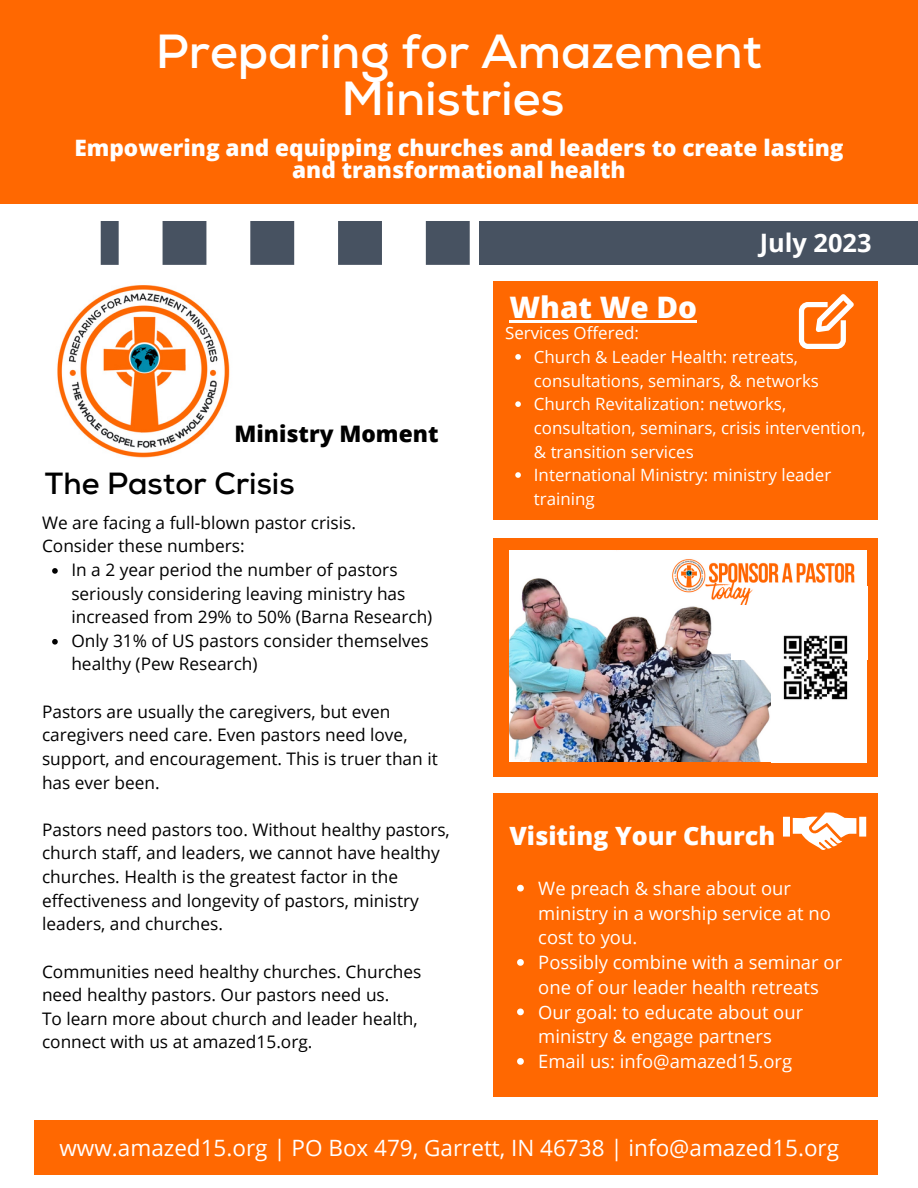
<style>
.page{position:relative;width:918px;height:1188px;background:#fff}
.page>*{position:absolute;margin:0;border:0;box-sizing:border-box;transform-origin:0 0}
.t1{font:700 47.85px/47.2px "Nexa";color:#fff;text-align:center}
.t2{font:700 30.6px "Nexa";color:#000}
.t3{font:800 29.7px "Open Sans";color:#fff}
.t4{font:700 25.35px "Open Sans";color:#fff}
.t5{font:800 25.2px "Open Sans";color:#fff}
.t6{font:800 22.8px "Open Sans";color:#000}
.t7{font:800 22.65px/22.5px "Open Sans";color:#fff;text-align:center}
.t8{font:22.5px "Open Sans";color:#fff}
.t9{font:18.45px/24.8px "Open Sans";color:#fff}
.t10{font:17.25px/23.7px "Open Sans";color:#000}
.t11{font:16.95px/23.7px "Open Sans";color:#fff}
</style>
<div class="page">
<div style="left:0;top:0;width:918px;height:204px;background:#ff6801"></div>
<div style="left:493px;top:282px;width:385px;height:238px;background:#ff6801"></div>
<div style="left:493px;top:538px;width:385px;height:238px;background:#ff6801"></div>
<div style="left:493px;top:793px;width:385px;height:303px;background:#ff6801"></div>
<div style="left:480px;top:222px;width:438px;height:43px;background:#475261"></div>
<svg style="left:101px;top:221px;width:369px;height:44px"></svg>
<img style="left:57px;top:285px;width:173px;height:173px">
<div style="left:35px;top:1121px;width:843px;height:54px;background:#ff6801"></div>
<svg style="left:799px;top:294px;width:55px;height:55px"></svg>
<svg style="left:783px;top:812px;width:83px;height:38px"></svg>
<img style="left:509px;top:551px;width:262px;height:211px">
<img style="left:669px;top:551px;width:198px;height:54px">
<div style="left:731px;top:605px;width:136px;height:55px;background:#fff"></div>
<div style="left:771px;top:628px;width:95px;height:134px;background:#fff"></div>
<div style="left:796px;top:586px;width:71px;height:52px;background:#fff"></div>
<img style="left:783px;top:635px;width:65px;height:65px">
<svg style="left:52px;top:568px;width:6px;height:6px"></svg>
<svg style="left:52px;top:639px;width:6px;height:6px"></svg>
<svg style="left:515px;top:354px;width:6px;height:6px"></svg>
<svg style="left:515px;top:401px;width:6px;height:6px"></svg>
<svg style="left:515px;top:472px;width:6px;height:6px"></svg>
<hr style="left:509px;top:320px;width:188px;height:3px;background:#fff">
<svg style="left:517px;top:885px;width:7px;height:7px"></svg>
<svg style="left:517px;top:959px;width:7px;height:7px"></svg>
<svg style="left:517px;top:1009px;width:7px;height:6px"></svg>
<svg style="left:517px;top:1058px;width:7px;height:7px"></svg>
<p class="t1" style="left:156px;top:30px;width:608px">Preparing for Amazement<br>Ministries</p>
<p class="t7" style="left:74px;top:136px;width:771px">Empowering and equipping churches and leaders to create lasting and transformational health</p>
<p class="t6" style="left:234px;top:418px;width:206px">Ministry Moment</p>
<p class="t2" style="left:45px;top:466px;width:251px">The Pastor Crisis</p>
<p class="t10" style="left:42px;top:510px;width:316px">We are facing a full-blown pastor crisis.</p>
<p class="t10" style="left:42px;top:534px;width:204px">Consider these numbers:</p>
<p class="t10" style="left:71px;top:557px;width:363px">In a 2 year period the number of pastors seriously considering leaving ministry has increased from 29% to 50% (Barna Research)</p>
<p class="t10" style="left:71px;top:628px;width:359px">Only 31% of US pastors consider themselves healthy (Pew Research)</p>
<p class="t10" style="left:42px;top:699px;width:397px">Pastors are usually the caregivers, but even caregivers need care. Even pastors need love, support, and encouragement. This is truer than it has ever been.</p>
<p class="t10" style="left:42px;top:817px;width:409px">Pastors need pastors too. Without healthy pastors, church staff, and leaders, we cannot have healthy churches. Health is the greatest factor in the effectiveness and longevity of pastors, ministry leaders, and churches.</p>
<p class="t10" style="left:42px;top:959px;width:381px">Communities need healthy churches. Churches need healthy pastors. Our pastors need us.</p>
<p class="t10" style="left:42px;top:1006px;width:377px">To learn more about church and leader health, connect with us at amazed15.org.</p>
<p class="t3" style="left:509px;top:286px;width:189px">What We Do</p>
<p class="t11" style="left:505px;top:321px;width:135px">Services Offered:</p>
<p class="t4" style="left:760px;top:225px;width:113px">July 2023</p>
<p class="t11" style="left:534px;top:345px;width:287px">Church &amp; Leader Health: retreats, consultations, seminars, &amp; networks</p>
<p class="t11" style="left:534px;top:392px;width:333px">Church Revitalization: networks, consultation, seminars, crisis intervention, &amp; transition services</p>
<p class="t11" style="left:534px;top:463px;width:299px">International Ministry: ministry leader training</p>
<p class="t5" style="left:509px;top:818px;width:267px">Visiting Your Church</p>
<p class="t9" style="left:538px;top:875px;width:294px">We preach &amp; share about our ministry in a worship service at no cost to you.</p>
<p class="t9" style="left:538px;top:950px;width:305px">Possibly combine with a seminar or one of our leader health retreats</p>
<p class="t9" style="left:538px;top:999px;width:266px">Our goal: to educate about our ministry &amp; engage partners</p>
<p class="t9" style="left:538px;top:1049px;width:255px">Email us: info@amazed15.org</p>
<p class="t8" style="left:59px;top:1132px;width:781px">www.amazed15.org | PO Box 479, Garrett, IN 46738 | info@amazed15.org</p>
</div>
